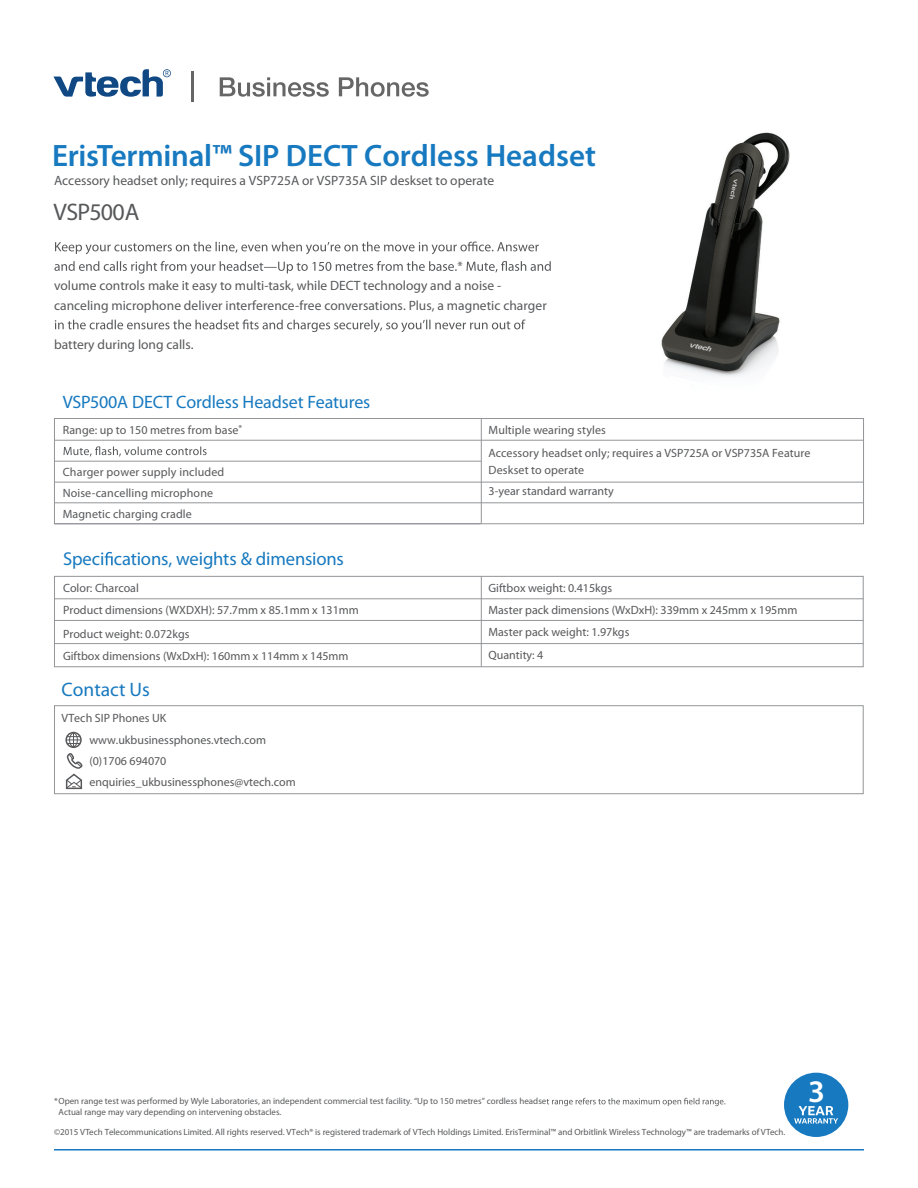
<style>
.page{position:relative;width:918px;height:1188px;background:#fff}
.page>*{position:absolute;margin:0;border:0;box-sizing:border-box;transform-origin:0 0}
.t1{font:600 31.5px "Myriad Pro";color:#fff}
.t2{font:600 31.05px "Myriad Pro";color:#1779bf}
.t3{font:24px "Myriad Pro";letter-spacing:-.03em;color:#57585a}
.t4{font:19.5px "Myriad Pro";color:#1779bf}
.t5{font:18.6px "Myriad Pro";letter-spacing:-.01em;color:#1779bf}
.t6{font:18px "Myriad Pro";letter-spacing:-.01em;color:#1779bf}
.t7{font:13.5px/19.5px "Myriad Pro";color:#57585a}
.t8{font:12px/21.8px "Myriad Pro";color:#57585a}
.t9{font:9px "Myriad Pro";color:#57585a}
.t10{font:9px/10.8px "Myriad Pro";color:#58595b}
</style>
<div class="page">
<svg style="left:55px;top:242px;width:484px;height:12px"></svg>
<svg style="left:54px;top:261px;width:497px;height:13px"></svg>
<svg style="left:55px;top:320px;width:470px;height:12px"></svg>
<div style="left:54px;top:576px;width:810px;height:91px;border:1px solid #939598"></div>
<svg style="left:105px;top:552px;width:8px;height:13px"></svg>
<hr style="left:54px;top:599px;width:809px;height:1px;background:#939598">
<hr style="left:54px;top:620px;width:809px;height:1px;background:#939598">
<hr style="left:54px;top:643px;width:809px;height:1px;background:#939598">
<hr style="left:481px;top:576px;width:1px;height:91px;background:#939598">
<div style="left:54px;top:418px;width:810px;height:106px;border:1px solid #939598"></div>
<svg style="left:63px;top:446px;width:144px;height:11px"></svg>
<hr style="left:54px;top:440px;width:810px;height:1px;background:#939598">
<hr style="left:54px;top:461px;width:427px;height:1px;background:#939598">
<hr style="left:54px;top:482px;width:810px;height:1px;background:#939598">
<hr style="left:54px;top:503px;width:810px;height:1px;background:#939598">
<hr style="left:54px;top:524px;width:427px;height:1px;background:#939598">
<hr style="left:481px;top:419px;width:1px;height:105px;background:#939598">
<svg style="left:53px;top:69px;width:118px;height:28px"></svg>
<hr style="left:191px;top:71px;width:3px;height:31px;background:#666">
<svg style="left:220px;top:77px;width:109px;height:20px"></svg>
<svg style="left:339px;top:77px;width:90px;height:20px"></svg>
<svg style="left:547px;top:1098px;width:178px;height:8px"></svg>
<hr style="left:54px;top:1149px;width:810px;height:1px;background:#1779bf">
<div style="left:784px;top:1073px;width:64px;height:64px;background:#1779bf;border-radius:50%"></div>
<svg style="left:794px;top:1106px;width:44px;height:18px"></svg>
<img style="left:661px;top:132px;width:129px;height:245px">
<div style="left:54px;top:705px;width:810px;height:89px;border:1px solid #939598"></div>
<svg style="left:65px;top:732px;width:18px;height:58px"></svg>
<h2 class="t2" style="left:52px;top:135px;width:545px">ErisTerminal™ SIP DECT Cordless Headset</h2>
<p class="t7" style="left:54px;top:170px;width:442px">Accessory headset only; requires a VSP725A or VSP735A SIP deskset to operate</p>
<h3 class="t3" style="left:54px;top:197px;width:88px">VSP500A</h3>
<p class="t7" style="left:54px;top:276px;width:494px">volume controls make it easy to multi-task, while DECT technology and a noise - canceling microphone deliver interference-free conversations. Plus, a magnetic charger</p>
<p class="t7" style="left:54px;top:334px;width:141px">battery during long calls.</p>
<h3 class="t6" style="left:63px;top:391px;width:309px">VSP500A DECT Cordless Headset Features</h3>
<p class="t8" style="left:63px;top:419px;width:181px">Range: up to 150 metres from base<sup>*</sup></p>
<p class="t8" style="left:63px;top:461px;width:163px">Charger power supply included</p>
<p class="t8" style="left:63px;top:503px;width:131px">Magnetic charging cradle</p>
<p class="t8" style="left:63px;top:482px;width:152px">Noise-cancelling microphone</p>
<h3 class="t5" style="left:63px;top:548px;width:282px">Speci cations, weights &amp; dimensions</h3>
<p class="t8" style="left:63px;top:577px;width:297px">Color: Charcoal<br>Product dimensions (WXDXH): 57.7mm x 85.1mm x 131mm</p>
<p class="t8" style="left:63px;top:623px;width:287px">Product weight: 0.072kgs<br>Giftbox dimensions (WxDxH): 160mm x 114mm x 145mm</p>
<h3 class="t4" style="left:62px;top:677px;width:90px">Contact Us</h3>
<p class="t8" style="left:89px;top:706px;width:178px;line-height:22.5px;text-indent:-28px">VTech SIP Phones UK www.ukbusinessphones.vtech.com</p>
<p class="t8" style="left:89px;top:751px;width:208px;line-height:20.4px">(0)1706 694070 enquiries_ukbusinessphones@vtech.com</p>
<p class="t8" style="left:489px;top:419px;width:119px">Multiple wearing styles</p>
<p class="t8" style="left:489px;top:445px;width:323px;line-height:16.5px">Accessory headset only; requires a VSP725A or VSP735A Feature<br>Deskset to operate</p>
<p class="t8" style="left:489px;top:480px;width:127px">3-year standard warranty</p>
<p class="t8" style="left:489px;top:577px;width:310px">Giftbox weight: 0.415kgs<br>Master pack dimensions (WxDxH): 339mm x 245mm x 195mm<br>Master pack weight: 1.97kgs</p>
<p class="t8" style="left:489px;top:644px;width:56px">Quantity: 4</p>
<p class="t10" style="left:59px;top:1096px;width:489px;text-indent:-4px">*Open range test was performed by Wyle Laboratories, an independent commercial test facility. “Up to 150 metres” cordless headse<br>Actual range may vary depending on intervening obstacles.</p>
<p class="t9" style="left:54px;top:1126px;width:733px">©2015 VTech Telecommunications Limited. All rights reserved. VTech® is registered trademark of VTech Holdings Limited. ErisTerminal™ and Orbitlink Wireless Technology™ are trademarks of VTech.</p>
<h1 class="t1" style="left:808px;top:1072px;width:18px">3</h1>
</div>
